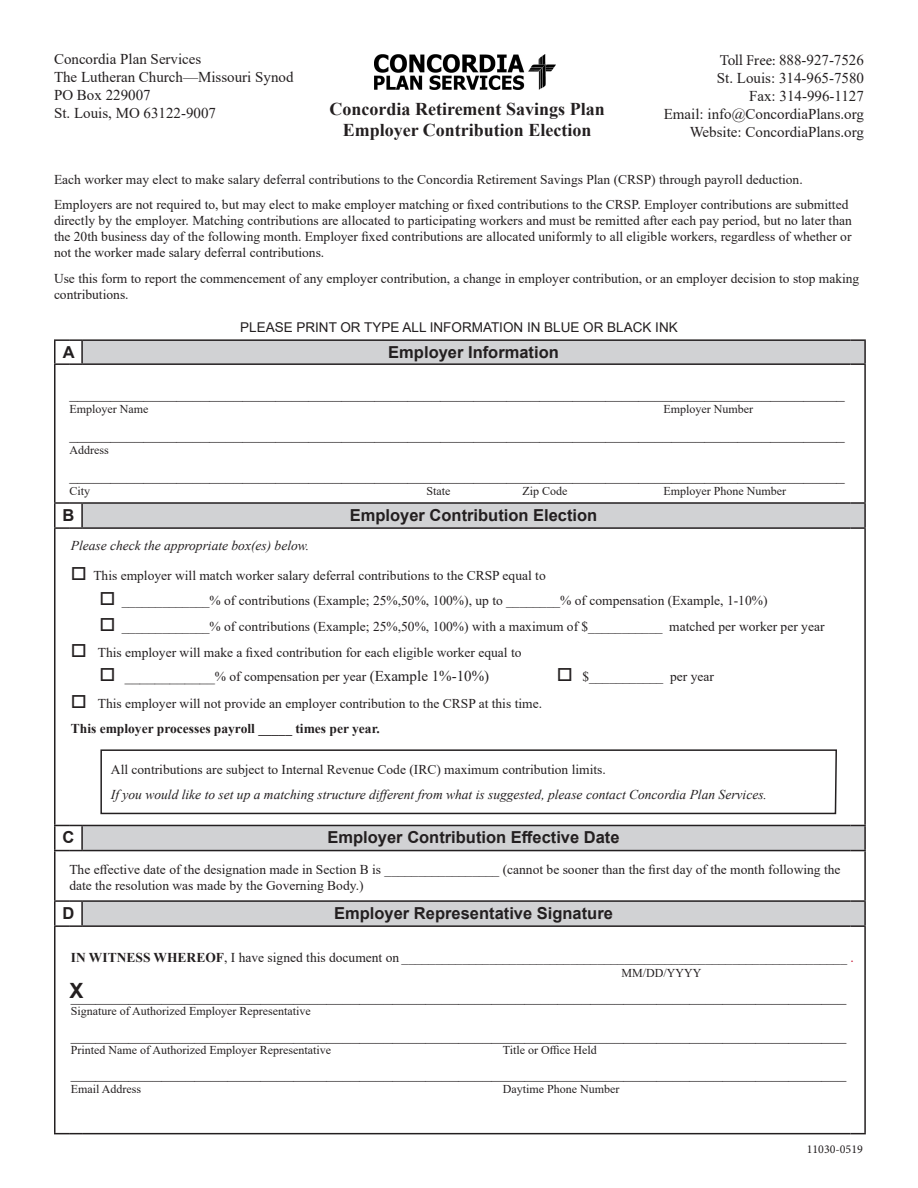
<style>
.page{position:relative;width:918px;height:1188px;background:#fff}
.page>*{position:absolute;margin:0;border:0;box-sizing:border-box;transform-origin:0 0}
.t1{font:700 21px "Arial";color:#231f20}
.t2{font:700 18px "Times New Roman";color:#231f20}
.t3{font:16.5px "Times New Roman";color:#231f20}
.t4{font:700 16.5px "Arial";color:#231f20}
.t5{font:15px "Times New Roman";color:#231f20}
.t6{font:13.5px/16.2px "Times New Roman";color:#231f20}
.t7{font:italic 13.5px "Times New Roman";color:#231f20}
.t8{font:13.5px "Arial";color:#231f20}
.t9{font:700 13.5px "Times New Roman";color:#231f20}
.t10{font:12px "Times New Roman";color:#231f20}
.t11{font:12px "Minion Pro";color:#231f20}
.s1{font-family:"Minion Pro"}
.s2{font-size:13.5px}
.s3{font-weight:700}
.s4{color:#c3102f}
</style>
<div class="page">
<svg style="left:82px;top:341px;width:782px;height:584px"></svg>
<hr style="left:864px;top:341px;width:2px;height:22px;background:#231f20">
<hr style="left:54px;top:341px;width:2px;height:22px;background:#231f20">
<svg style="left:54px;top:339px;width:28px;height:2px"></svg>
<hr style="left:82px;top:339px;width:769px;height:2px;background:#231f20">
<hr style="left:81px;top:341px;width:2px;height:22px;background:#231f20">
<svg style="left:851px;top:339px;width:15px;height:2px"></svg>
<hr style="left:54px;top:365px;width:2px;height:137px;background:#231f20">
<svg style="left:54px;top:363px;width:28px;height:2px"></svg>
<hr style="left:82px;top:363px;width:769px;height:2px;background:#231f20">
<svg style="left:851px;top:363px;width:15px;height:2px"></svg>
<hr style="left:864px;top:365px;width:2px;height:137px;background:#231f20">
<hr style="left:54px;top:504px;width:2px;height:23px;background:#231f20">
<svg style="left:54px;top:502px;width:28px;height:2px"></svg>
<hr style="left:54px;top:529px;width:2px;height:296px;background:#231f20">
<hr style="left:54px;top:826px;width:2px;height:24px;background:#231f20">
<hr style="left:54px;top:851px;width:2px;height:49px;background:#231f20">
<hr style="left:54px;top:902px;width:2px;height:23px;background:#231f20">
<svg style="left:54px;top:527px;width:28px;height:2px"></svg>
<svg style="left:54px;top:825px;width:28px;height:1px"></svg>
<svg style="left:54px;top:850px;width:28px;height:1px"></svg>
<svg style="left:54px;top:900px;width:28px;height:2px"></svg>
<hr style="left:54px;top:927px;width:2px;height:206px;background:#231f20">
<hr style="left:864px;top:927px;width:2px;height:206px;background:#231f20">
<svg style="left:851px;top:1133px;width:15px;height:1px"></svg>
<svg style="left:54px;top:925px;width:28px;height:2px"></svg>
<svg style="left:54px;top:1133px;width:28px;height:1px"></svg>
<hr style="left:82px;top:1133px;width:769px;height:1px;background:#231f20">
<hr style="left:82px;top:502px;width:769px;height:2px;background:#231f20">
<hr style="left:81px;top:504px;width:2px;height:23px;background:#231f20">
<svg style="left:851px;top:502px;width:15px;height:2px"></svg>
<hr style="left:864px;top:504px;width:2px;height:23px;background:#231f20">
<hr style="left:82px;top:527px;width:769px;height:2px;background:#231f20">
<svg style="left:851px;top:527px;width:15px;height:2px"></svg>
<hr style="left:864px;top:529px;width:2px;height:296px;background:#231f20">
<hr style="left:82px;top:825px;width:769px;height:1px;background:#231f20">
<hr style="left:81px;top:826px;width:2px;height:24px;background:#231f20">
<svg style="left:851px;top:825px;width:15px;height:1px"></svg>
<hr style="left:864px;top:826px;width:2px;height:24px;background:#231f20">
<hr style="left:82px;top:850px;width:769px;height:1px;background:#231f20">
<svg style="left:851px;top:850px;width:15px;height:1px"></svg>
<hr style="left:864px;top:851px;width:2px;height:49px;background:#231f20">
<hr style="left:82px;top:900px;width:769px;height:2px;background:#231f20">
<hr style="left:81px;top:902px;width:2px;height:23px;background:#231f20">
<svg style="left:851px;top:900px;width:15px;height:2px"></svg>
<hr style="left:864px;top:902px;width:2px;height:23px;background:#231f20">
<hr style="left:82px;top:925px;width:769px;height:2px;background:#231f20">
<svg style="left:851px;top:925px;width:15px;height:2px"></svg>
<img style="left:375px;top:54px;width:180px;height:35px">
<svg style="left:100px;top:749px;width:738px;height:66px"></svg>
<p class="t5" style="left:54px;top:49px;width:149px">Concordia Plan Services</p>
<p class="t5" style="left:54px;top:67px;width:241px">The Lutheran Church—Missouri Synod</p>
<p class="t5" style="left:54px;top:85px;width:98px">PO Box 229007</p>
<p class="t5" style="left:54px;top:103px;width:164px">St. Louis, MO 63122-9007</p>
<p class="t2" style="left:330px;top:96px;width:277px">Concordia Retirement Savings Plan</p>
<p class="t2" style="left:343px;top:117px;width:250px">Employer Contribution Election</p>
<p class="t5" style="left:720px;top:49px;width:146px"><span class="s1">Toll Free:</span> 888-927-7526</p>
<p class="t5" style="left:717px;top:67px;width:149px">St. Louis: 314-965-7580</p>
<p class="t5" style="left:749px;top:85px;width:116px">Fax: 314-996-1127</p>
<p class="t5" style="left:664px;top:103px;width:202px">Email: info@ConcordiaPlans.org</p>
<p class="t5" style="left:690px;top:121px;width:176px">Website: ConcordiaPlans.org</p>
<p class="t6" style="left:54px;top:171px;width:750px">Each worker may elect to make salary deferral contributions to the Concordia Retirement Savings Plan (CRSP) through payroll deduction.</p>
<p class="t6" style="left:54px;top:196px;width:799px">Employers are not required to, but may elect to make employer matching or fixed contributions to the CRSP. Employer contributions are submitted directly by the employer. Matching contributions are allocated to participating workers and must be remitted after each pay period, but no later than the 20th business day of the following month. Employer fixed contributions are allocated uniformly to all eligible workers, regardless of whether or not the worker made salary deferral contributions.</p>
<p class="t6" style="left:54px;top:270px;width:807px">Use this form to report the commencement of any employer contribution, a change in employer contribution, or an employer decision to stop making contributions.</p>
<p class="t8" style="left:240px;top:318px;width:439px">PLEASE PRINT OR TYPE ALL INFORMATION IN BLUE OR BLACK INK</p>
<p class="t4" style="left:63px;top:341px;width:13px">A</p>
<p class="t4" style="left:388px;top:341px;width:172px">Employer Information</p>
<p class="t3" style="left:69px;top:381px;width:777px">______________________________________________________________________________________________</p>
<p class="t10" style="left:69px;top:400px;width:80px">Employer Name</p>
<p class="t10" style="left:663px;top:400px;width:91px">Employer Number</p>
<p class="t3" style="left:69px;top:422px;width:777px">______________________________________________________________________________________________</p>
<p class="t10" style="left:69px;top:441px;width:41px">Address</p>
<p class="t3" style="left:69px;top:463px;width:777px">______________________________________________________________________________________________</p>
<p class="t10" style="left:69px;top:482px;width:22px">City</p>
<p class="t10" style="left:426px;top:482px;width:25px">State</p>
<p class="t10" style="left:522px;top:482px;width:46px">Zip Code</p>
<p class="t10" style="left:663px;top:482px;width:124px">Employer Phone Number</p>
<p class="t4" style="left:62px;top:504px;width:13px">B</p>
<p class="t4" style="left:350px;top:504px;width:249px">Employer Contribution Election</p>
<p class="t7" style="left:71px;top:536px;width:240px">Please check the appropriate box(es) below.</p>
<p class="t6" style="left:71px;top:567px;width:476px">□ This employer will match worker salary deferral contributions to the CRSP equal to</p>
<p class="t6" style="left:99px;top:592px;width:670px">□ _____________% of contributions (Example; 25%,50%, 100%), up to ________% of compensation (Example, 1-10%)</p>
<p class="t6" style="left:99px;top:618px;width:727px">□ _____________% of contributions (Example; 25%,50%, 100%) with a maximum of $___________ matched per worker per year</p>
<p class="t6" style="left:71px;top:644px;width:452px">□ This employer will make a fixed contribution for each eligible worker equal to</p>
<p class="t5" style="left:99px;top:666px;width:391px">□ ____________<span class="s2">% of compensation per year</span> (Example 1%-10%)</p>
<p class="t6" style="left:557px;top:668px;width:159px">□ $___________ per year</p>
<p class="t6" style="left:71px;top:695px;width:473px">□ This employer will not provide an employer contribution to the CRSP at this time.</p>
<p class="t9" style="left:71px;top:719px;width:310px">This employer processes payroll _____ times per year.</p>
<p class="t6" style="left:111px;top:761px;width:496px">All contributions are subject to Internal Revenue Code (IRC) maximum contribution limits.</p>
<p class="t7" style="left:111px;top:785px;width:658px">If you would like to set up a matching structure different from what is suggested, please contact Concordia Plan Services.</p>
<p class="t4" style="left:62px;top:826px;width:13px">C</p>
<p class="t4" style="left:328px;top:826px;width:294px">Employer Contribution Effective Date</p>
<p class="t6" style="left:69px;top:861px;width:773px">The effective date of the designation made in Section B is _________________ (cannot be sooner than the first day of the month following the date the resolution was made by the Governing Body.)</p>
<p class="t4" style="left:62px;top:902px;width:13px">D</p>
<p class="t4" style="left:334px;top:902px;width:280px">Employer Representative Signature</p>
<p class="t6" style="left:71px;top:949px;width:784px"><span class="s3">IN WITNESS WHEREOF</span>, I have signed this document on __________________________________________________________________ <span class="s4">.</span></p>
<p class="t10" style="left:621px;top:964px;width:81px">MM/DD/YYYY</p>
<p class="t3" style="left:71px;top:984px;width:777px">______________________________________________________________________________________________</p>
<p class="t10" style="left:71px;top:1003px;width:241px">Signature of Authorized Employer Representative</p>
<p class="t3" style="left:71px;top:1022px;width:777px">______________________________________________________________________________________________</p>
<p class="t10" style="left:71px;top:1041px;width:262px">Printed Name of Authorized Employer Representative</p>
<p class="t10" style="left:503px;top:1041px;width:96px">Title or Office Held</p>
<p class="t3" style="left:71px;top:1061px;width:777px">______________________________________________________________________________________________</p>
<p class="t10" style="left:71px;top:1080px;width:72px">Email Address</p>
<p class="t10" style="left:503px;top:1080px;width:118px">Daytime Phone Number</p>
<p class="t1" style="left:69px;top:976px;width:16px">X</p>
<p class="t11" style="left:807px;top:1141px;width:58px">11030-0519</p>
</div>
